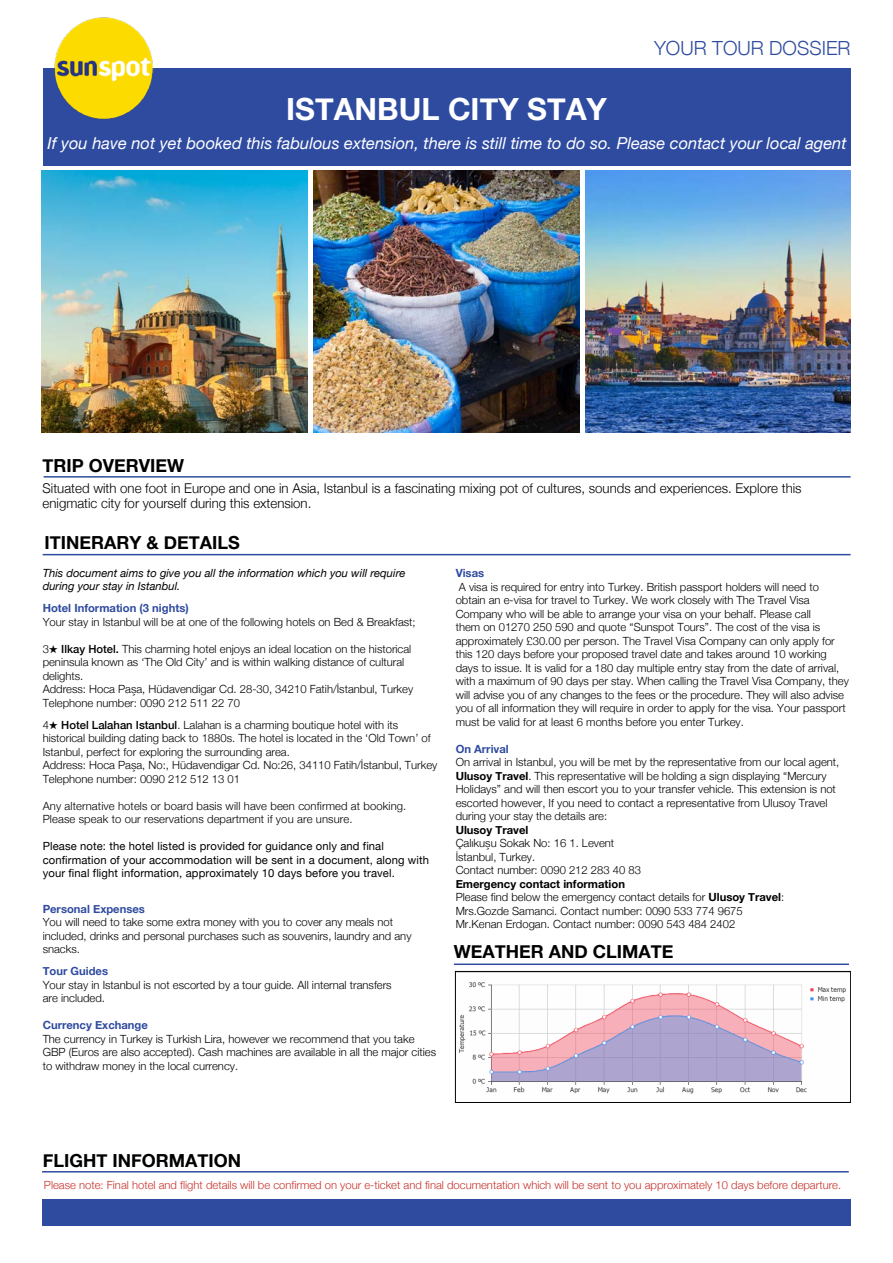
<style>
.page{position:relative;width:893px;height:1263px;background:#fff}
.page>*{position:absolute;margin:0;border:0;box-sizing:border-box;transform-origin:0 0}
.t1{font:700 30.6px "Helvetica Neue";color:#fff}
.t2{font:300 19.5px "Helvetica Neue";color:#2f4ba0}
.t3{font:700 18px "Helvetica Neue";color:#000}
.t4{font:italic 16.5px "Helvetica Neue";color:#fff}
.t5{font:300 13.5px/15px "Helvetica Neue";color:#000}
.t6{font:300 11.25px/13.5px "Helvetica Neue";color:#000}
.t7{font:11.25px/13.5px "Helvetica Neue";letter-spacing:.01em;color:#000}
.t8{font:300 11.25px "Helvetica Neue";color:#c7312b}
.t9{font:italic 11.25px/13.5px "Helvetica Neue";color:#000}
.t10{font:700 11.25px "Helvetica Neue";color:#2f4ba0}
.t11{font:700 11.25px "Helvetica Neue";color:#000}
.s1{font-weight:500}
.s2{font-weight:700}
</style>
<div class="page">
<div style="left:43px;top:1199px;width:808px;height:26px;background:#2f4ba0"></div>
<div style="left:43px;top:69px;width:807px;height:97px;background:#2f4ba0"></div>
<hr style="left:42px;top:1171px;width:807px;height:1px;background:#2f4ba0">
<hr style="left:44px;top:476px;width:806px;height:2px;background:#2f4ba0">
<hr style="left:43px;top:554px;width:807px;height:1px;background:#2f4ba0">
<img style="left:42px;top:170px;width:265px;height:263px">
<img style="left:314px;top:170px;width:265px;height:263px">
<img style="left:586px;top:170px;width:264px;height:263px">
<hr style="left:454px;top:963px;width:395px;height:2px;background:#2f4ba0">
<div style="left:455px;top:971px;width:395px;height:132px;border:1px solid #000"></div>
<img style="left:457px;top:972px;width:392px;height:128px">
<img style="left:53px;top:17px;width:100px;height:102px">
<h1 class="t1" style="left:286px;top:85px;width:322px">ISTANBUL CITY STAY</h1>
<h2 class="t2" style="left:654px;top:32px;width:198px">YOUR TOUR DOSSIER</h2>
<h3 class="t4" style="left:47px;top:131px;width:801px">If you have not yet booked this fabulous extension, there is still time to do so. Please contact your local agent</h3>
<h3 class="t3" style="left:43px;top:451px;width:143px">TRIP OVERVIEW</h3>
<p class="t5" style="left:43px;top:480px;width:760px">Situated with one foot in Europe and one in Asia, Istanbul is a fascinating mixing pot of cultures, sounds and experiences. Explore this enigmatic city for yourself during this extension.</p>
<h3 class="t3" style="left:45px;top:528px;width:197px">ITINERARY &amp; DETAILS</h3>
<p class="t9" style="left:43px;top:567px;width:364px">This document aims to give you all the information which you will require during your stay in Istanbul.</p>
<p class="t10" style="left:43px;top:599px;width:147px">Hotel Information (3 nights)</p>
<p class="t6" style="left:43px;top:614px;width:374px">Your stay in Istanbul will be at one of the following hotels on Bed &amp; Breakfast;</p>
<p class="t6" style="left:43px;top:641px;width:372px">3★ <span class="s1">Ilkay Hotel.</span> This charming hotel enjoys an ideal location on the historical peninsula known as ‘The Old City’ and is within walking distance of cultural delights.<br>Address: Hoca Paşa, Hüdavendigar Cd. 28-30, 34210 Fatih/İstanbul, Turkey Telephone number: 0090 212 511 22 70</p>
<p class="t6" style="left:43px;top:717px;width:396px">4★ <span class="s1">Hotel Lalahan Istanbul</span>. Lalahan is a charming boutique hotel with its historical building dating back to 1880s. The hotel is located in the ‘Old Town’ of Istanbul, perfect for exploring the surrounding area.<br>Address: Hoca Paşa, No:, Hüdavendigar Cd. No:26, 34110 Fatih/İstanbul, Turkey Telephone number: 0090 212 512 13 01</p>
<p class="t6" style="left:43px;top:798px;width:365px">Any alternative hotels or board basis will have been confirmed at booking.<br>Please speak to our reservations department if you are unsure.</p>
<p class="t7" style="left:43px;top:840px;width:388px">Please note: the hotel listed is provided for guidance only and final confirmation of your accommodation will be sent in a document, along with your final flight information, approximately 10 days before you travel.</p>
<p class="t10" style="left:43px;top:900px;width:104px">Personal Expenses</p>
<p class="t6" style="left:43px;top:915px;width:370px">You will need to take some extra money with you to cover any meals not included, drinks and personal purchases such as souvenirs, laundry and any snacks.</p>
<p class="t10" style="left:43px;top:962px;width:67px">Tour Guides</p>
<p class="t6" style="left:43px;top:977px;width:351px">Your stay in Istanbul is not escorted by a tour guide. All internal transfers are included.</p>
<p class="t10" style="left:43px;top:1016px;width:107px">Currency Exchange</p>
<p class="t6" style="left:43px;top:1031px;width:395px">The currency in Turkey is Turkish Lira, however we recommend that you take<br>GBP (Euros are also accepted). Cash machines are available in all the major cities to withdraw money in the local currency.</p>
<p class="t10" style="left:456px;top:564px;width:30px">Visas</p>
<p class="t6" style="left:456px;top:579px;width:395px">A visa is required for entry into Turkey. British passport holders will need to<br>obtain an e-visa for travel to Turkey. We work closely with The Travel Visa Company who will be able to arrange your visa on your behalf. Please call<br>them on 01270 250 590 and quote “Sunspot Tours”. The cost of the visa is approximately £30.00 per person. The Travel Visa Company can only apply for this 120 days before your proposed travel date and takes around 10 working days to issue. It is valid for a 180 day multiple entry stay from the date of arrival, with a maximum of 90 days per stay. When calling the Travel Visa Company, they will advise you of any changes to the fees or the procedure. They will also advise you of all information they will require in order to apply for the visa. Your passport must be valid for at least 6 months before you enter Turkey.</p>
<p class="t10" style="left:456px;top:740px;width:55px">On Arrival</p>
<p class="t6" style="left:456px;top:755px;width:385px">On arrival in Istanbul, you will be met by the representative from our local agent, <span class="s2">Ulusoy Travel</span>. This representative will be holding a sign displaying “Mercury Holidays” and will then escort you to your transfer vehicle. This extension is not escorted however, If you need to contact a representative from Ulusoy Travel during your stay the details are:</p>
<p class="t11" style="left:456px;top:821px;width:74px">Ulusoy Travel</p>
<p class="t6" style="left:456px;top:836px;width:187px">Çalıkuşu Sokak No: 16 1. Levent<br>İstanbul, Turkey.<br>Contact number: 0090 212 283 40 83</p>
<p class="t6" style="left:456px;top:876px;width:330px"><span class="s2">Emergency contact information<br></span>Please find below the emergency contact details for <span class="s2">Ulusoy Travel</span>:<br>Mrs.Gozde Samanci. Contact number: 0090 533 774 9675<br>Mr.Kenan Erdogan. Contact number: 0090 543 484 2402</p>
<h3 class="t3" style="left:454px;top:938px;width:221px">WEATHER AND CLIMATE</h3>
<h3 class="t3" style="left:43px;top:1146px;width:200px">FLIGHT INFORMATION</h3>
<p class="t8" style="left:44px;top:1176px;width:799px">Please note: Final hotel and flight details will be confirmed on your e-ticket and final documentation which will be sent to you approximately 10 days before departure.</p>
</div>
